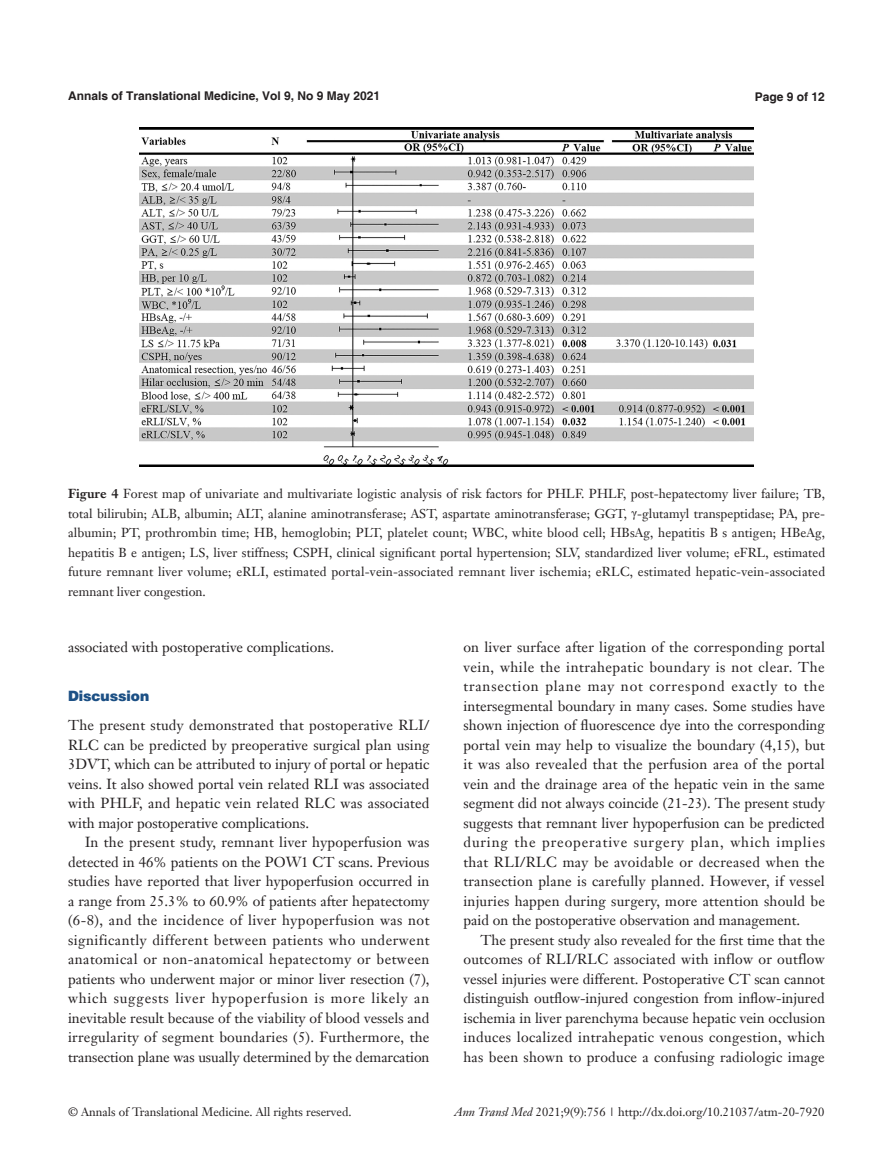
<style>
.page{position:relative;width:893px;height:1170px;background:#fff}
.page>*{position:absolute;margin:0;border:0;box-sizing:border-box;transform-origin:0 0}
.t1{font:14.25px/19.5px "Janson Text LT";color:#231f20;text-align:justify}
.t2{font:900 14.25px "Helvetica";color:#1c5085}
.t3{font:12.75px/19.5px "Janson Text LT";letter-spacing:.015em;color:#231f20;text-align:justify}
.t4{font:12px "Janson Text LT";color:#231f20}
.t5{font:700 12px "Helvetica";color:#231f20}
.s1{font-weight:700}
.s2{font-family:"Times New Roman"}
.s3{font-style:italic}
</style>
<div class="page">
<img style="left:139px;top:128px;width:615px;height:338px">
<p class="t5" style="left:68px;top:88px;width:314px">Annals of Translational Medicine, Vol 9, No 9 May 2021</p>
<p class="t5" style="left:755px;top:89px;width:72px">Page 9 of 12</p>
<p class="t3" style="left:68px;top:484px;width:759px"><span class="s1">Figure 4</span> Forest map of univariate and multivariate logistic analysis of risk factors for PHLF. PHLF, post-hepatectomy liver failure; TB, total bilirubin; ALB, albumin; ALT, alanine aminotransferase; AST, aspartate aminotransferase; GGT, <span class="s2">γ</span>-glutamyl transpeptidase; PA, pre&shy;albumin; PT, prothrombin time; HB, hemoglobin; PLT, platelet count; WBC, white blood cell; HBsAg, hepatitis B s antigen; HBeAg, hepatitis B e antigen; LS, liver stiffness; CSPH, clinical significant portal hypertension; SLV, standardized liver volume; eFRL, estimated future remnant liver volume; eRLI, estimated portal-vein-associated remnant liver ischemia; eRLC, estimated hepatic-vein-associated remnant liver congestion.</p>
<p class="t1" style="left:68px;top:637px;width:268px">associated with postoperative complications.</p>
<p class="t2" style="left:68px;top:686px;width:83px">Discussion</p>
<p class="t1" style="left:68px;top:715px;width:363px">The present study demonstrated that postoperative RLI/ RLC can be predicted by preoperative surgical plan using 3DVT, which can be attributed to injury of portal or hepatic veins. It also showed portal vein related RLI was associated with PHLF, and hepatic vein related RLC was associated with major postoperative complications.</p>
<p class="t1" style="left:68px;top:832px;width:363px;text-indent:17px">In the present study, remnant liver hypoperfusion was detected in 46% patients on the POW1 CT scans. Previous studies have reported that liver hypoperfusion occurred in a range from 25.3% to 60.9% of patients after hepatectomy (6-8), and the incidence of liver hypoperfusion was not significantly different between patients who underwent anatomical or non-anatomical hepatectomy or between patients who underwent major or minor liver resection (7), which suggests liver hypoperfusion is more likely an inevitable result because of the viability of blood vessels and irregularity of segment boundaries (5). Furthermore, the transection plane was usually determined by the demarcation</p>
<p class="t1" style="left:463px;top:637px;width:363px">on liver surface after ligation of the corresponding portal vein, while the intrahepatic boundary is not clear. The transection plane may not correspond exactly to the intersegmental boundary in many cases. Some studies have shown injection of fluorescence dye into the corresponding portal vein may help to visualize the boundary (4,15), but it was also revealed that the perfusion area of the portal vein and the drainage area of the hepatic vein in the same segment did not always coincide (21-23). The present study suggests that remnant liver hypoperfusion can be predicted during the preoperative surgery plan, which implies that RLI/RLC may be avoidable or decreased when the transection plane is carefully planned. However, if vessel injuries happen during surgery, more attention should be paid on the postoperative observation and management.</p>
<p class="t1" style="left:463px;top:930px;width:363px;text-indent:17px">The present study also revealed for the first time that the outcomes of RLI/RLC associated with inflow or outflow vessel injuries were different. Postoperative CT scan cannot distinguish outflow-injured congestion from inflow-injured ischemia in liver parenchyma because hepatic vein occlusion induces localized intrahepatic venous congestion, which has been shown to produce a confusing radiologic image</p>
<p class="t4" style="left:68px;top:1104px;width:285px">© Annals of Translational Medicine. All rights reserved.</p>
<p class="t4" style="left:454px;top:1104px;width:371px"><span class="s3">Ann Transl Med</span> 2021;9(9):756 | http://dx.doi.org/10.21037/atm-20-7920</p>
</div>
